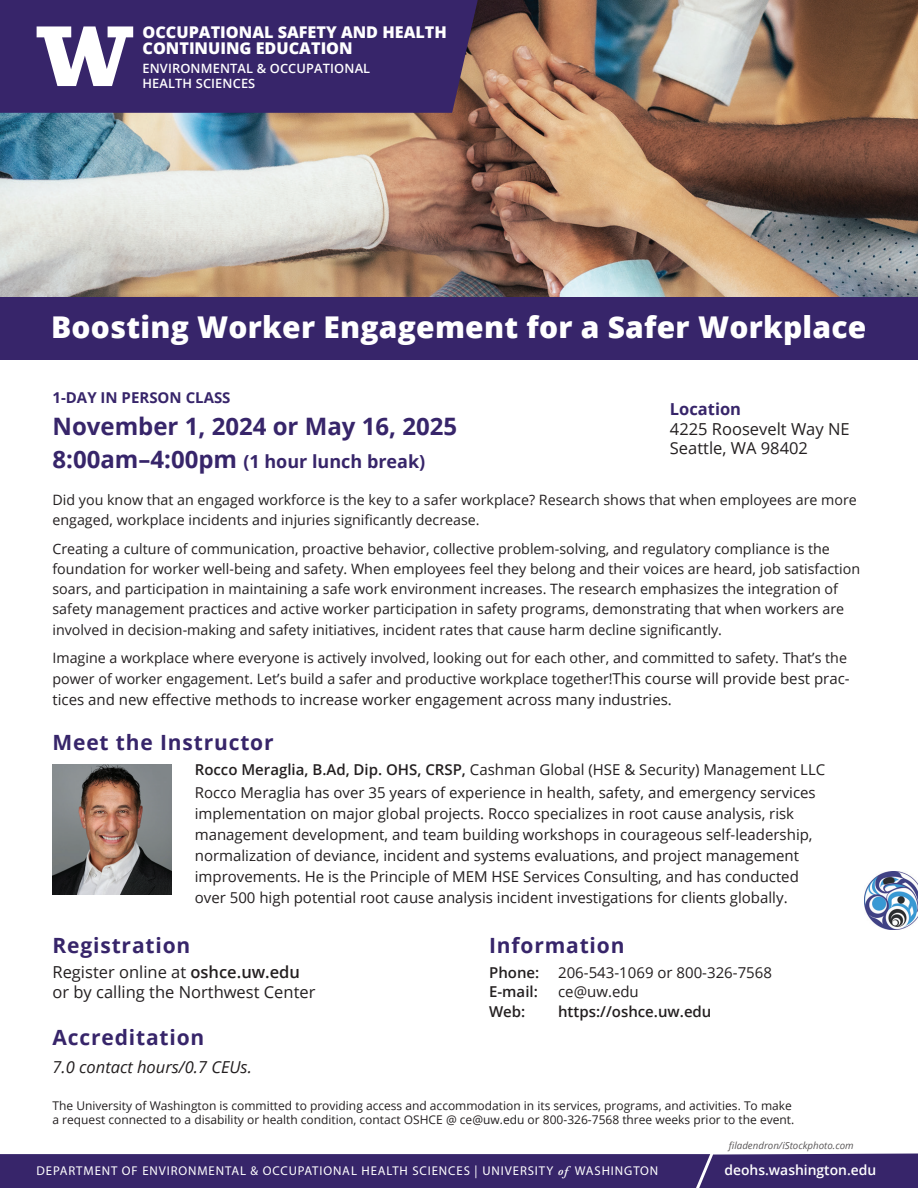
<style>
.page{position:relative;width:918px;height:1188px;background:#fff}
.page>*{position:absolute;margin:0;border:0;box-sizing:border-box;transform-origin:0 0}
.t1{font:800 30px "Open Sans";letter-spacing:.01em;color:#fff}
.t2{font:700 24px "Open Sans";color:#37256a}
.t3{font:700 21px "Open Sans";letter-spacing:.04em;color:#37256a}
.t4{font:700 18px "Open Sans";color:#37256a}
.t5{font:16.5px/19.8px "Open Sans";color:#231f20}
.t6{font:italic 16.5px "Open Sans";color:#231f20}
.t7{font:700 16.5px "Open Sans";color:#37256a}
.t8{font:800 16.2px/16.2px "Open Sans";color:#fff}
.t9{font:15px/21px "Open Sans";color:#231f20}
.t10{font:600 15px "Open Sans";color:#231f20}
.t11{font:700 15px "Open Sans";color:#37256a}
.t12{font:14.25px/20.2px "Open Sans";color:#231f20}
.t13{font:600 13.8px "Open Sans";color:#fff}
.t14{font:600 12.9px/14.2px "Open Sans";letter-spacing:.01em;color:#fff}
.t15{font:12.75px "Myriad Pro";letter-spacing:.07em;color:#fff}
.t16{font:12px/14.4px "Open Sans";color:#231f20}
.t17{font:italic 9.75px "Open Sans";color:#231f20}
.s1{font-size:24px}
.s2{font-size:15px}
.s3{font-weight:600}
.s4{font-family:"Adobe Garamond Pro";font-weight:600;font-style:italic}
</style>
<div class="page">
<img style="left:0;top:0;width:918px;height:297px">
<div style="left:0;top:0;width:478px;height:113px;background:#37256a"></div>
<div style="left:0;top:1154px;width:918px;height:34px;background:#37256a"></div>
<img style="left:864px;top:871px;width:54px;height:59px">
<img style="left:52px;top:764px;width:120px;height:130px">
<svg style="left:37px;top:26px;width:96px;height:60px"></svg>
<div style="left:0;top:297px;width:918px;height:63px;background:#37256a"></div>
<p class="t8" style="left:142px;top:23px;width:306px">OCCUPATIONAL SAFETY AND HEALTH<br>CONTINUING EDUCATION</p>
<p class="t14" style="left:142px;top:61px;width:229px">ENVIRONMENTAL &amp; OCCUPATIONAL<br>HEALTH SCIENCES</p>
<h1 class="t1" style="left:51px;top:304px;width:817px">Boosting Worker Engagement for a Safer Workplace</h1>
<p class="t11" style="left:52px;top:387px;width:180px">1-DAY IN PERSON CLASS</p>
<h2 class="t2" style="left:52px;top:410px;width:406px">November 1, 2024 or May 16, 2025</h2>
<p class="t4" style="left:52px;top:449px;width:374px"><span class="s1">8:00am–4:00pm</span> (1 hour lunch break)</p>
<p class="t12" style="left:52px;top:489px;width:806px">Did you know that an engaged workforce is the key to a safer workplace? Research shows that when employees are more engaged, workplace incidents and injuries significantly decrease.</p>
<p class="t12" style="left:52px;top:538px;width:809px">Creating a culture of communication, proactive behavior, collective problem-solving, and regulatory compliance is the foundation for worker well-being and safety. When employees feel they belong and their voices are heard, job satisfaction soars, and participation in maintaining a safe work environment increases. The research emphasizes the integration of safety management practices and active worker participation in safety programs, demonstrating that when workers are involved in decision-making and safety initiatives, incident rates that cause harm decline significantly.</p>
<p class="t12" style="left:52px;top:647px;width:799px;line-height:21px">Imagine a workplace where everyone is actively involved, looking out for each other, and committed to safety. That’s the power of worker engagement. Let’s build a safer and productive workplace together!<span class="s2">This course will provide best prac-</span></p>
<p class="t9" style="left:52px;top:689px;width:621px">tices and new effective methods to increase worker engagement across many industries.</p>
<p class="t7" style="left:670px;top:397px;width:73px">Location</p>
<p class="t5" style="left:670px;top:418px;width:181px">4225 Roosevelt Way NE<br>Seattle, WA 98402</p>
<h3 class="t3" style="left:52px;top:728px;width:223px">Meet the Instructor</h3>
<p class="t9" style="left:195px;top:757px;width:632px;line-height:23.7px"><span class="s3">Rocco Meraglia, B.Ad, Dip. OHS, CRSP,</span> Cashman Global (HSE &amp; Security) Management LLC<br>Rocco Meraglia has over 35 years of experience in health, safety, and emergency services</p>
<p class="t9" style="left:195px;top:803px;width:619px">implementation on major global projects. Rocco specializes in root cause analysis, risk management development, and team building workshops in courageous self-leadership, normalization of deviance, incident and systems evaluations, and project management improvements. He is the Principle of MEM HSE Services Consulting, and has conducted over 500 high potential root cause analysis incident investigations for clients globally.</p>
<h3 class="t3" style="left:52px;top:931px;width:139px">Registration</h3>
<p class="t5" style="left:52px;top:962px;width:265px">Register online at <span class="s3">oshce.uw.edu </span>or by calling the Northwest Center</p>
<h3 class="t3" style="left:52px;top:1023px;width:153px">Accreditation</h3>
<p class="t6" style="left:52px;top:1056px;width:201px">7.0 contact hours/0.7 CEUs.</p>
<h3 class="t3" style="left:489px;top:931px;width:137px">Information</h3>
<p class="t10" style="left:489px;top:962px;width:52px">Phone:</p>
<p class="t9" style="left:558px;top:962px;width:215px">206-543-1069 or 800-326-7568</p>
<p class="t10" style="left:489px;top:982px;width:50px">E-mail:</p>
<p class="t9" style="left:558px;top:981px;width:82px">ce@uw.edu</p>
<p class="t10" style="left:489px;top:1001px;width:38px">Web:</p>
<p class="t10" style="left:558px;top:1001px;width:155px">https://oshce.uw.edu</p>
<p class="t16" style="left:52px;top:1098px;width:743px">The University of Washington is committed to providing access and accommodation in its services, programs, and activities. To make a request connected to a disability or health condition, contact OSHCE @ ce@uw.edu or 800-326-7568 three weeks prior to the event.</p>
<p class="t17" style="left:729px;top:1139px;width:126px">filadendron/iStockphoto.com</p>
<p class="t15" style="left:37px;top:1163px;width:623px">DEPARTMENT OF ENVIRONMENTAL &amp; OCCUPATIONAL HEALTH SCIENCES | UNIVERSITY <span class="s4">of</span> WASHINGTON</p>
<p class="t13" style="left:724px;top:1160px;width:153px">deohs.washington.edu</p>
</div>
